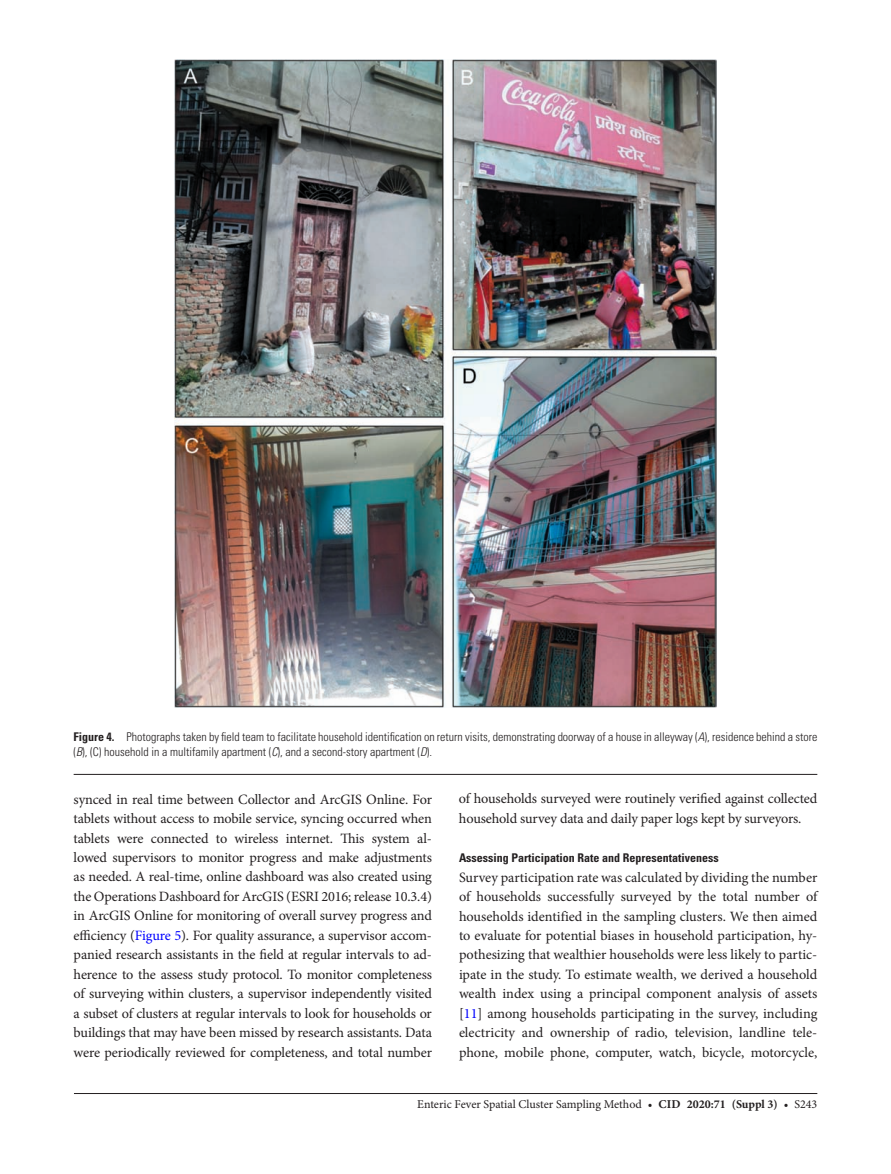
<style>
.page{position:relative;width:891px;height:1174px;background:#fff}
.page>*{position:absolute;margin:0;border:0;box-sizing:border-box;transform-origin:0 0}
.t1{font:14.25px/19.5px "Minion Pro";letter-spacing:-.01em;color:#231f20;text-align:justify}
.t2{font:300 condensed 12px/15px "Univers LT Std";color:#231f20}
.t3{font:12px "Minion Pro";color:#231f20}
.t4{font:700 condensed 12px "Univers LT Std";color:#231f20}
.s1{font-weight:700}
.s2{font-style:italic}
.s3{color:#00f}
</style>
<div class="page">
<hr style="left:74px;top:1093px;width:743px;height:1px;background:#231f20">
<hr style="left:74px;top:774px;width:743px;height:1px;background:#231f20">
<img style="left:175px;top:59px;width:541px;height:648px">
<p class="t2" style="left:74px;top:729px;width:745px"><span class="s1">Figure 4.</span> Photographs taken by field team to facilitate household identification on return visits, demonstrating doorway of a house in alleyway (<span class="s2">A</span>), residence behind a store (<span class="s2">B</span>), (C) household in a multifamily apartment (<span class="s2">C</span>), and a second-story apartment (<span class="s2">D</span>).</p>
<p class="t1" style="left:74px;top:789px;width:360px">synced in real time between Collector and ArcGIS Online. For tablets without access to mobile service, syncing occurred when tablets were connected to wireless internet. This system al&shy;lowed supervisors to monitor progress and make adjustments as needed. A real-time, online dashboard was also created using the Operations Dashboard for ArcGIS (ESRI 2016; release 10.3.4) in ArcGIS Online for monitoring of overall survey progress and efficiency (<span class="s3">Figure 5</span>). For quality assurance, a supervisor accom&shy;panied research assistants in the field at regular intervals to ad&shy;herence to the assess study protocol. To monitor completeness of surveying within clusters, a supervisor independently visited a subset of clusters at regular intervals to look for households or buildings that may have been missed by research assistants. Data were periodically reviewed for completeness, and total number</p>
<p class="t1" style="left:459px;top:789px;width:360px">of households surveyed were routinely verified against collected household survey data and daily paper logs kept by surveyors.</p>
<p class="t4" style="left:459px;top:850px;width:261px">Assessing Participation Rate and Representativeness</p>
<p class="t1" style="left:459px;top:867px;width:360px">Survey participation rate was calculated by dividing the number of households successfully surveyed by the total number of households identified in the sampling clusters. We then aimed to evaluate for potential biases in household participation, hy&shy;pothesizing that wealthier households were less likely to partic&shy;ipate in the study. To estimate wealth, we derived a household wealth index using a principal component analysis of assets [<span class="s3">11</span>] among households participating in the survey, including electricity and ownership of radio, television, landline tele&shy;phone, mobile phone, computer, watch, bicycle, motorcycle,</p>
<p class="t3" style="left:417px;top:1096px;width:402px">Enteric Fever Spatial Cluster Sampling Method • <span class="s1">cid 2020:71 (Suppl 3)</span> • S243</p>
</div>
